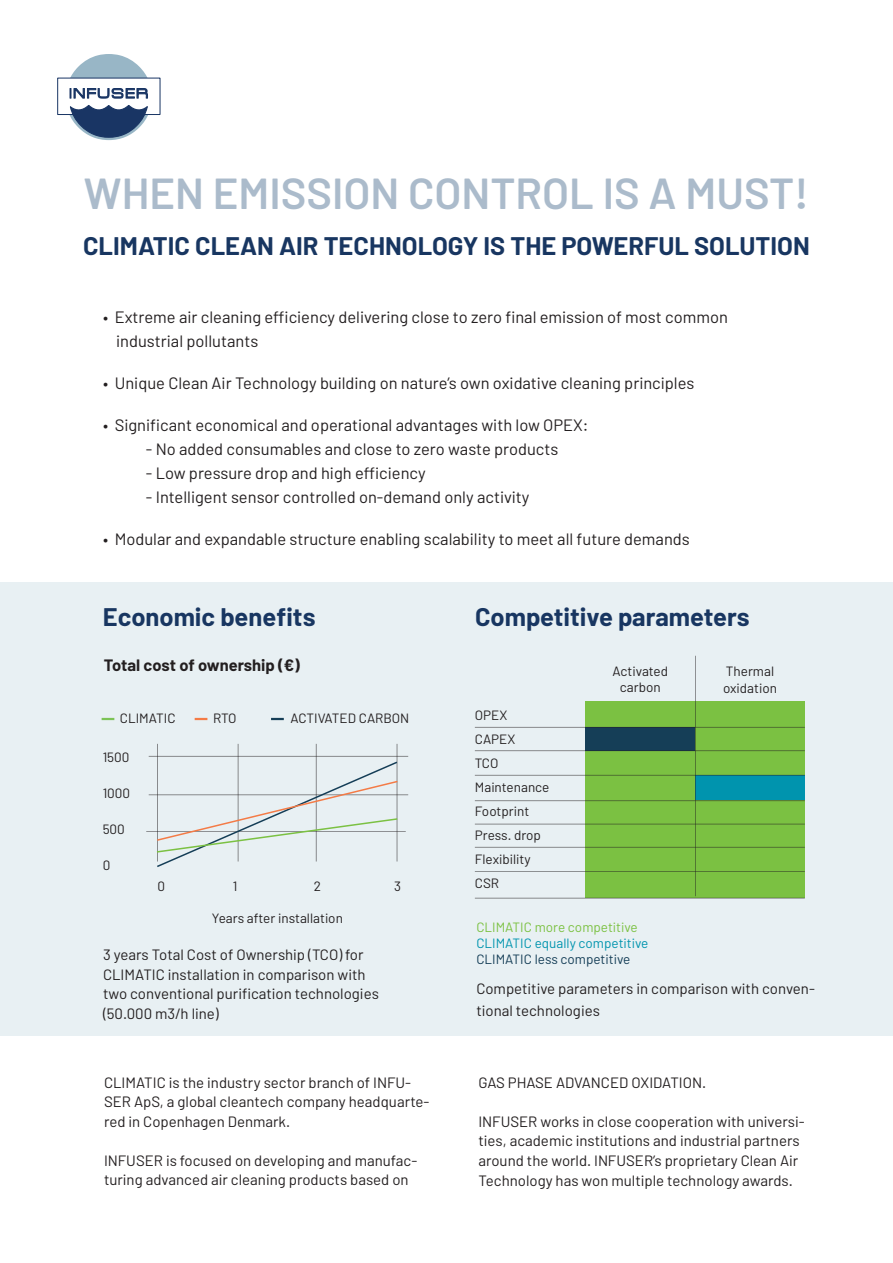
<style>
.page{position:relative;width:893px;height:1263px;background:#fff}
.page>*{position:absolute;margin:0;border:0;box-sizing:border-box;transform-origin:0 0}
.t1{font:600 43.5px "Barlow";color:#abbbcb}
.t2{font:700 25.5px "Barlow";color:#183661}
.t3{font:16.5px "Barlow";color:#231f20}
.t4{font:700 16.5px "Barlow";color:#231f20}
.t5{font:15px/19.5px "Barlow";color:#231f20}
.t6{font:13.5px "Barlow";color:#231f20}
.t7{font:13.5px "Barlow";color:#0094ae}
.t8{font:13.5px "Barlow";color:#7bc142}
.t9{font:13.5px "Barlow";color:#153e57}
</style>
<div class="page">
<div style="left:0;top:582px;width:893px;height:454px;background:#e8f0f3"></div>
<svg style="left:66px;top:54px;width:86px;height:86px"></svg>
<div style="left:695px;top:701px;width:110px;height:197px;background:#7bc142"></div>
<div style="left:585px;top:701px;width:110px;height:197px;background:#7bc142"></div>
<hr style="left:149px;top:756px;width:259px;height:1px;background:#231f20">
<hr style="left:149px;top:794px;width:259px;height:1px;background:#231f20">
<hr style="left:146px;top:831px;width:260px;height:1px;background:#231f20">
<hr style="left:238px;top:744px;width:1px;height:117px;background:#231f20">
<hr style="left:157px;top:744px;width:1px;height:117px;background:#231f20">
<hr style="left:316px;top:744px;width:1px;height:117px;background:#231f20">
<hr style="left:397px;top:744px;width:1px;height:117px;background:#231f20">
<svg style="left:155px;top:760px;width:244px;height:107px"></svg>
<div style="left:585px;top:727px;width:110px;height:23px;background:#153e57"></div>
<div style="left:696px;top:775px;width:109px;height:24px;background:#0094ae"></div>
<hr style="left:475px;top:750px;width:330px;height:1px;background:#231f20">
<hr style="left:475px;top:775px;width:330px;height:1px;background:#231f20">
<hr style="left:475px;top:800px;width:330px;height:1px;background:#231f20">
<hr style="left:475px;top:824px;width:330px;height:1px;background:#231f20">
<hr style="left:475px;top:847px;width:330px;height:1px;background:#231f20">
<hr style="left:475px;top:871px;width:330px;height:1px;background:#231f20">
<hr style="left:475px;top:898px;width:330px;height:1px;background:#231f20">
<hr style="left:475px;top:727px;width:330px;height:1px;background:#231f20">
<hr style="left:695px;top:656px;width:1px;height:240px;background:#231f20">
<svg style="left:102px;top:718px;width:12px;height:2px"></svg>
<svg style="left:195px;top:718px;width:12px;height:2px"></svg>
<svg style="left:271px;top:718px;width:13px;height:2px"></svg>
<p class="t1" style="left:84px;top:167px;width:726px">WHEN EMISSION CONTROL IS A MUST!</p>
<p class="t2" style="left:83px;top:230px;width:728px">CLIMATIC CLEAN AIR TECHNOLOGY IS THE POWERFUL SOLUTION</p>
<p class="t3" style="left:103px;top:306px;width:626px">• Extreme air cleaning efficiency delivering close to zero final emission of most common</p>
<p class="t3" style="left:116px;top:330px;width:144px">industrial pollutants</p>
<p class="t3" style="left:103px;top:372px;width:593px">• Unique Clean Air Technology building on nature’s own oxidative cleaning principles</p>
<p class="t3" style="left:103px;top:414px;width:487px">• Significant economical and operational advantages with low OPEX:</p>
<p class="t3" style="left:146px;top:438px;width:414px">- No added consumables and close to zero waste products</p>
<p class="t3" style="left:146px;top:462px;width:281px">- Low pressure drop and high efficiency</p>
<p class="t3" style="left:146px;top:486px;width:385px">- Intelligent sensor controlled on-demand only activity</p>
<p class="t3" style="left:103px;top:528px;width:588px">• Modular and expandable structure enabling scalability to meet all future demands</p>
<p class="t2" style="left:103px;top:601px;width:214px">Economic benefits</p>
<p class="t2" style="left:475px;top:601px;width:276px">Competitive parameters</p>
<p class="t4" style="left:104px;top:655px;width:198px">Total cost of ownership (€)</p>
<p class="t6" style="left:120px;top:710px;width:57px">CLIMATIC</p>
<p class="t6" style="left:213px;top:710px;width:25px">RTO</p>
<p class="t6" style="left:290px;top:710px;width:120px">ACTIVATED CARBON</p>
<p class="t6" style="left:103px;top:748px;width:28px">1500</p>
<p class="t6" style="left:103px;top:784px;width:29px">1000</p>
<p class="t6" style="left:103px;top:820px;width:24px">500</p>
<p class="t6" style="left:103px;top:856px;width:9px">0</p>
<p class="t6" style="left:157px;top:878px;width:9px">0</p>
<p class="t6" style="left:233px;top:878px;width:6px">1</p>
<p class="t6" style="left:314px;top:878px;width:9px">2</p>
<p class="t6" style="left:394px;top:878px;width:8px">3</p>
<p class="t6" style="left:212px;top:910px;width:133px">Years after installation</p>
<p class="t5" style="left:103px;top:944px;width:262px">3 years Total Cost of Ownership (TCO) for</p>
<p class="t5" style="left:103px;top:964px;width:264px">CLIMATIC installation in comparison with</p>
<p class="t5" style="left:103px;top:983px;width:277px">two conventional purification technologies (50.000 m3/h line)</p>
<p class="t5" style="left:104px;top:1072px;width:327px">CLIMATIC is the industry sector branch of INFU-<br>SER ApS, a global cleantech company headquarte&shy;red in Copenhagen Denmark.</p>
<p class="t5" style="left:104px;top:1150px;width:315px">INFUSER is focused on developing and manufac&shy;turing advanced air cleaning products based on</p>
<p class="t6" style="left:475px;top:707px;width:34px">OPEX</p>
<p class="t6" style="left:475px;top:731px;width:42px">CAPEX</p>
<p class="t6" style="left:475px;top:755px;width:25px">TCO</p>
<p class="t6" style="left:475px;top:779px;width:76px">Maintenance</p>
<p class="t6" style="left:475px;top:803px;width:56px">Footprint</p>
<p class="t6" style="left:475px;top:827px;width:68px">Press. drop</p>
<p class="t6" style="left:475px;top:851px;width:57px">Flexibility</p>
<p class="t6" style="left:475px;top:875px;width:26px">CSR</p>
<p class="t6" style="left:612px;top:663px;width:57px">Activated</p>
<p class="t6" style="left:620px;top:679px;width:42px">carbon</p>
<p class="t6" style="left:726px;top:663px;width:50px">Thermal</p>
<p class="t6" style="left:723px;top:679px;width:55px">oxidation</p>
<p class="t8" style="left:476px;top:919px;width:163px">CLIMATIC more competitive</p>
<p class="t7" style="left:476px;top:935px;width:174px">CLIMATIC equally competitive</p>
<p class="t9" style="left:476px;top:951px;width:156px">CLIMATIC less competitive</p>
<p class="t5" style="left:476px;top:978px;width:340px;line-height:21.6px">Competitive parameters in comparison with conven&shy;tional technologies</p>
<p class="t5" style="left:478px;top:1072px;width:229px">GAS PHASE ADVANCED OXIDATION.</p>
<p class="t5" style="left:478px;top:1111px;width:328px">INFUSER works in close cooperation with universi&shy;ties, academic institutions and industrial partners around the world. INFUSER’s proprietary Clean Air Technology has won multiple technology awards.</p>
</div>
